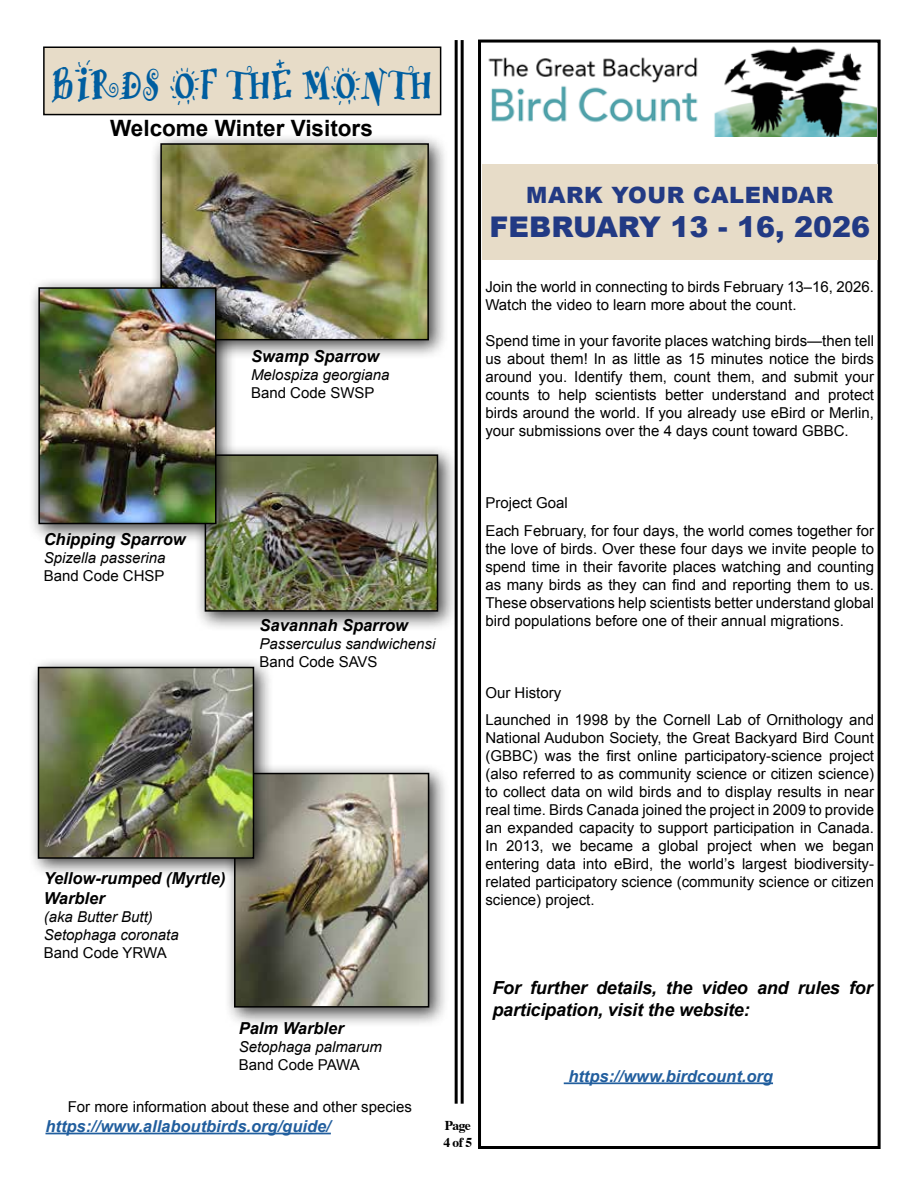
<style>
.page{position:relative;width:918px;height:1188px;background:#fff}
.page>*{position:absolute;margin:0;border:0;box-sizing:border-box;transform-origin:0 0}
.t1{font:44.1px "Remedy OT Double";color:#005ea0;scale:.76 1}
.t2{font:900 28.5px "Arial";color:#223a84}
.t3{font:700 22.5px "Arial";color:#000}
.t4{font:900 22.5px "Arial";letter-spacing:.025em;color:#223a84}
.t5{font:italic 700 18px/21.6px "Arial";letter-spacing:-.01em;color:#000}
.t6{font:italic 700 16.5px/19.8px "Arial";color:#000}
.t7{font:italic 700 16.5px "Arial";color:#215e9e}
.t8{font:15px/18px "Arial";color:#000}
.t9{font:italic 15px/18px "Arial";color:#000}
.t10{font:700 13.5px/16.2px "Times";letter-spacing:-.04em;color:#000}
</style>
<div class="page">
<div style="left:478px;top:40px;width:403px;height:1109px;border:3px solid #000"></div>
<div style="left:44px;top:47px;width:397px;height:68px;background:#e7dcc8"></div>
<div style="left:43px;top:46px;width:398px;height:69px;border:2px solid #000"></div>
<div style="left:224px;top:762px;width:225px;height:265px;background:#000;opacity:.75"></div>
<img style="left:237px;top:776px;width:189px;height:229px">
<div style="left:234px;top:773px;width:195px;height:235px;border:2px solid #000"></div>
<div style="left:194px;top:444px;width:264px;height:188px;background:#000;opacity:.75"></div>
<img style="left:208px;top:457px;width:227px;height:152px">
<div style="left:205px;top:454px;width:233px;height:158px;border:2px solid #000"></div>
<div style="left:150px;top:133px;width:299px;height:227px;background:#000;opacity:.75"></div>
<img style="left:163px;top:146px;width:263px;height:191px">
<div style="left:160px;top:143px;width:269px;height:197px;border:2px solid #000"></div>
<div style="left:27px;top:656px;width:247px;height:223px;background:#000;opacity:.75"></div>
<img style="left:41px;top:670px;width:210px;height:186px">
<div style="left:38px;top:667px;width:216px;height:192px;border:2px solid #000"></div>
<div style="left:28px;top:277px;width:208px;height:267px;background:#000;opacity:.75"></div>
<img style="left:41px;top:290px;width:173px;height:231px">
<div style="left:38px;top:287px;width:179px;height:237px;border:2px solid #000"></div>
<hr style="left:45px;top:1133px;width:286px;height:1px;background:#215e9e">
<div style="left:482px;top:164px;width:396px;height:95px;background:#e7dcc8"></div>
<img style="left:488px;top:46px;width:389px;height:91px">
<hr style="left:564px;top:1082px;width:209px;height:2px;background:#215e9e">
<hr style="left:461px;top:40px;width:3px;height:1064px;background:#000">
<hr style="left:455px;top:40px;width:3px;height:1064px;background:#000">
<h1 class="t1" style="left:52px;top:50px;width:502px">BIRDS OF THE MONTH</h1>
<h3 class="t3" style="left:110px;top:113px;width:264px">Welcome Winter Visitors</h3>
<p class="t6" style="left:251px;top:346px;width:130px">Swamp Sparrow</p>
<p class="t9" style="left:251px;top:365px;width:140px">Melospiza georgiana</p>
<p class="t8" style="left:251px;top:383px;width:125px">Band Code SWSP</p>
<h3 class="t4" style="left:526px;top:178px;width:309px">MARK YOUR CALENDAR</h3>
<h2 class="t2" style="left:490px;top:206px;width:382px">FEBRUARY 13 - 16, 2026</h2>
<p class="t8" style="left:485px;top:278px;width:390px">Join the world in connecting to birds February 13–16, 2026.<br>Watch the video to learn more about the count.</p>
<p class="t8" style="left:485px;top:332px;width:390px;text-align:justify">Spend time in your favorite places watching birds—then tell us about them! In as little as 15 minutes notice the birds around you. Identify them, count them, and submit your counts to help scientists better understand and protect birds around the world. If you already use eBird or Merlin, your submissions over the 4 days count toward GBBC.</p>
<p class="t6" style="left:44px;top:530px;width:144px">Chipping Sparrow</p>
<p class="t9" style="left:44px;top:549px;width:123px">Spizella passerina</p>
<p class="t8" style="left:44px;top:567px;width:122px">Band Code CHSP</p>
<p class="t6" style="left:260px;top:616px;width:150px">Savannah Sparrow</p>
<p class="t9" style="left:260px;top:635px;width:177px">Passerculus sandwichensi</p>
<p class="t8" style="left:260px;top:653px;width:120px">Band Code SAVS</p>
<p class="t6" style="left:44px;top:869px;width:183px">Yellow-rumped (Myrtle)<br>Warbler</p>
<p class="t9" style="left:44px;top:908px;width:137px">(aka Butter Butt)<br>Setophaga coronata</p>
<p class="t8" style="left:44px;top:944px;width:125px">Band Code YRWA</p>
<p class="t6" style="left:239px;top:1019px;width:107px">Palm Warbler</p>
<p class="t9" style="left:239px;top:1038px;width:145px">Setophaga palmarum</p>
<p class="t8" style="left:239px;top:1056px;width:123px">Band Code PAWA</p>
<p class="t8" style="left:68px;top:1097px;width:346px">For more information about these and other species</p>
<p class="t7" style="left:45px;top:1115px;width:287px">https://www.allaboutbirds.org/guide/</p>
<p class="t10" style="left:444px;top:1116px;width:30px">Page<br>4 of 5</p>
<p class="t8" style="left:485px;top:488px;width:390px;line-height:28.5px">Project Goal<br>Each February, for four days, the world comes together for</p>
<p class="t8" style="left:485px;top:540px;width:390px;text-align:justify">the love of birds. Over these four days we invite people to spend time in their favorite places watching and counting as many birds as they can find and reporting them to us.<br>These observations help scientists better understand global bird populations before one of their annual migrations.</p>
<p class="t8" style="left:485px;top:680px;width:390px;line-height:27px">Our History<br>Launched in 1998 by the Cornell Lab of Ornithology and</p>
<p class="t8" style="left:485px;top:729px;width:390px;text-align:justify">National Audubon Society, the Great Backyard Bird Count (GBBC) was the first online participatory-science project (also referred to as community science or citizen science) to collect data on wild birds and to display results in near real time. Birds Canada joined the project in 2009 to provide an expanded capacity to support participation in Canada.<br>In 2013, we became a global project when we began entering data into eBird, the world’s largest biodiversity&shy;related participatory science (community science or citizen science) project.</p>
<p class="t5" style="left:492px;top:978px;width:382px">For further details, the video and rules for participation, visit the website:</p>
<p class="t7" style="left:568px;top:1065px;width:206px">https://www.birdcount.org</p>
</div>
